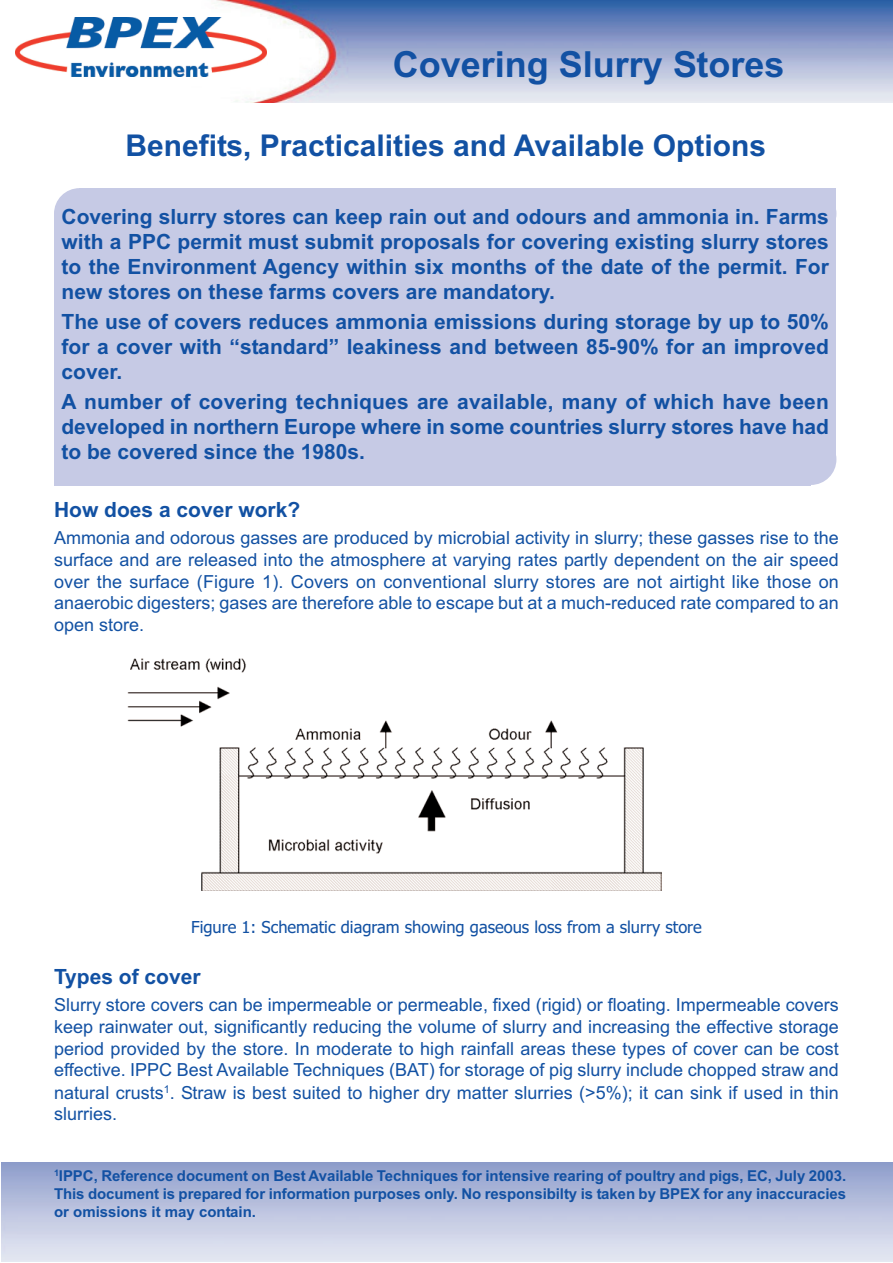
<style>
.page{position:relative;width:893px;height:1263px;background:#fff}
.page>*{position:absolute;margin:0;border:0;box-sizing:border-box;transform-origin:0 0}
.t1{font:700 36px "Arial";color:#1251a3}
.t2{font:700 30px "Arial";color:#1251a3}
.t3{font:700 21px/25.2px "Arial";color:#1251a3;text-align:justify}
.t4{font:18px/21.8px "Arial";color:#1251a3;text-align:justify}
.t5{font:16.5px "Tahoma";color:#1251a3}
.t6{font:700 15px/18px "Arial";letter-spacing:-.005em;color:#1251a3;text-align:justify}
</style>
<div class="page">
<div style="left:80px;top:188px;width:756px;height:272px;background:#c6cae5"></div>
<div style="left:54px;top:214px;width:757px;height:272px;background:#c6cae5"></div>
<img style="left:127px;top:658px;width:535px;height:232px">
<img style="left:70px;top:1px;width:823px;height:101px">
<img style="left:16px;top:18px;width:251px;height:58px">
<h1 class="t1" style="left:393px;top:43px;width:393px">Covering Slurry Stores</h1>
<h2 class="t2" style="left:126px;top:129px;width:642px">Benefits, Practicalities and Available Options</h2>
<p class="t3" style="left:61px;top:204px;width:769px">Covering slurry stores can keep rain out and odours and ammonia in. Farms with a PPC permit must submit proposals for covering existing slurry stores to the Environment Agency within six months of the date of the permit. For new stores on these farms covers are mandatory.</p>
<p class="t3" style="left:62px;top:309px;width:769px">The use of covers reduces ammonia emissions during storage by up to 50% for a cover with “standard” leakiness and between 85-90% for an improved cover.</p>
<p class="t3" style="left:62px;top:389px;width:769px">A number of covering techniques are available, many of which have been developed in northern Europe where in some countries slurry stores have had to be covered since the 1980s.</p>
<p class="t3" style="left:54px;top:497px;width:248px">How does a cover work?</p>
<p class="t4" style="left:54px;top:527px;width:786px">Ammonia and odorous gasses are produced by microbial activity in slurry; these gasses rise to the surface and are released into the atmosphere at varying rates partly dependent on the air speed over the surface (Figure 1). Covers on conventional slurry stores are not airtight like those on anaerobic digesters; gases are therefore able to escape but at a much-reduced rate compared to an open store.</p>
<p class="t5" style="left:191px;top:918px;width:512px">Figure 1: Schematic diagram showing gaseous loss from a slurry store</p>
<p class="t3" style="left:54px;top:964px;width:148px">Types of cover</p>
<p class="t4" style="left:54px;top:994px;width:786px">Slurry store covers can be impermeable or permeable, fixed (rigid) or floating. Impermeable covers keep rainwater out, significantly reducing the volume of slurry and increasing the effective storage period provided by the store. In moderate to high rainfall areas these types of cover can be cost effective. IPPC Best Available Techniques (BAT) for storage of pig slurry include chopped straw and natural crusts<sup>1</sup>. Straw is best suited to higher dry matter slurries (&gt;5%); it can sink if used in thin slurries.</p>
<p class="t6" style="left:54px;top:1166px;width:794px"><sup>1</sup>IPPC, Reference document on Best Available Techniques for intensive rearing of poultry and pigs, EC, July 2003.<br>This document is prepared for information purposes only. No responsibilty is taken by BPEX for any inaccuracies or omissions it may contain.</p>
</div>
